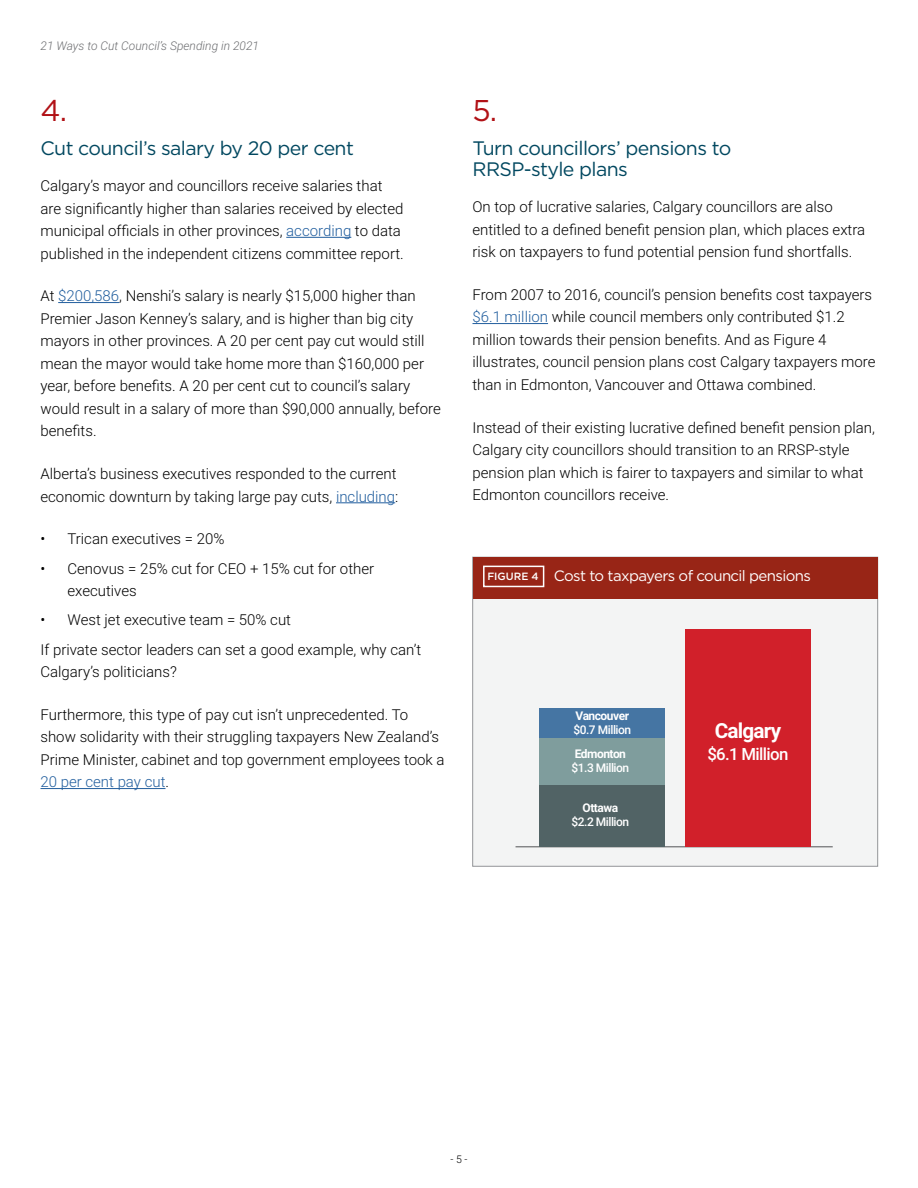
<style>
.page{position:relative;width:918px;height:1188px;background:#fff}
.page>*{position:absolute;margin:0;border:0;box-sizing:border-box;transform-origin:0 0}
.t1{font:30px "Gotham HTF";color:#b11116}
.t2{font:700 20.7px "Roboto";letter-spacing:-.04em;color:#fff}
.t3{font:19.5px/21px "Gotham HTF";letter-spacing:-.03em;color:#024860}
.t4{font:500 16.8px "Roboto";letter-spacing:-.04em;color:#fff}
.t5{font:300 15px/22.5px "Roboto";color:#000}
.t6{font:15px "Gotham HTF";letter-spacing:-.04em;color:#fff}
.t7{font:italic 300 12px "Roboto";color:#6d6e71}
.t8{font:500 12px "Roboto";letter-spacing:-.04em;color:#fff}
.t9{font:700 12px "Roboto";letter-spacing:-.04em;color:#fff}
.t10{font:300 10.5px "Roboto";color:#000}
.t11{font:900 9.9px "Helvetica Neue LT Com";letter-spacing:-.04em;color:#fff}
.t12{font:700 7.95px "Helvetica Neue LT Com";letter-spacing:-.04em;color:#fff}
.s1{color:#215e9e}
.s2{font-weight:500;font-size:10.5px}
</style>
<div class="page">
<div style="left:472px;top:557px;width:406px;height:309px;background:#f3f4f4;border:1px solid #939598"></div>
<hr style="left:286px;top:237px;width:65px;height:1px;background:#215e9e">
<hr style="left:58px;top:302px;width:61px;height:1px;background:#215e9e">
<hr style="left:336px;top:502px;width:59px;height:1px;background:#215e9e">
<hr style="left:40px;top:788px;width:126px;height:1px;background:#215e9e">
<hr style="left:472px;top:323px;width:76px;height:1px;background:#215e9e">
<div style="left:473px;top:557px;width:405px;height:42px;background:#982516"></div>
<div style="left:483px;top:566px;width:61px;height:21px;border:2px solid #fff"></div>
<hr style="left:516px;top:846px;width:317px;height:1px;background:#636466">
<div style="left:685px;top:629px;width:126px;height:217px;background:#d1202a"></div>
<div style="left:539px;top:784px;width:126px;height:62px;background:#516365"></div>
<div style="left:539px;top:737px;width:126px;height:48px;background:#7f9d9d"></div>
<div style="left:539px;top:708px;width:126px;height:30px;background:#4575a3"></div>
<p class="t7" style="left:40px;top:37px;width:220px">21 Ways to Cut Council’s Spending in 2021</p>
<h1 class="t1" style="left:40px;top:94px;width:28px">4.</h1>
<h3 class="t3" style="left:40px;top:138px;width:315px">Cut council’s salary by 20 per cent</h3>
<p class="t5" style="left:40px;top:174px;width:365px">Calgary’s mayor and councillors receive salaries that are significantly higher than salaries received by elected municipal officials in other provinces, <span class="s1">according</span> to data published in the independent citizens committee report.</p>
<p class="t5" style="left:40px;top:284px;width:402px">At <span class="s1">$200,586</span>, Nenshi’s salary is nearly $15,000 higher than Premier Jason Kenney’s salary, and is higher than big city mayors in other provinces. A 20 per cent pay cut would still mean the mayor would take home more than $160,000 per year, before benefits. A 20 per cent cut to council’s salary would result in a salary of more than $90,000 annually, before benefits.</p>
<p class="t5" style="left:40px;top:462px;width:359px">Alberta’s business executives responded to the current economic downturn by taking large pay cuts, <span class="s1">including</span>:</p>
<p class="t5" style="left:40px;top:527px;width:186px">• Trican executives = 20%</p>
<p class="t5" style="left:67px;top:557px;width:308px;text-indent:-27px">• Cenovus = 25% cut for CEO + 15% cut for other executives</p>
<p class="t5" style="left:40px;top:605px;width:382px;line-height:29.2px">• West jet executive team = 50% cut<br>If private sector leaders can set a good example, why can’t</p>
<p class="t5" style="left:40px;top:660px;width:138px">Calgary’s politicians?</p>
<p class="t5" style="left:40px;top:703px;width:406px">Furthermore, this type of pay cut isn’t unprecedented. To show solidarity with their struggling taxpayers New Zealand’s Prime Minister, cabinet and top government employees took a <span class="s1">20 per cent pay cut</span>.</p>
<h1 class="t1" style="left:472px;top:94px;width:26px">5.</h1>
<h3 class="t3" style="left:472px;top:138px;width:260px">Turn councillors’ pensions to<br>RRSP-style plans</h3>
<p class="t5" style="left:472px;top:195px;width:394px">On top of lucrative salaries, Calgary councillors are also entitled to a defined benefit pension plan, which places extra risk on taxpayers to fund potential pension fund shortfalls.</p>
<p class="t5" style="left:472px;top:283px;width:405px">From 2007 to 2016, council’s pension benefits cost taxpayers <span class="s1">$6.1 million</span> while council members only contributed $1.2 million towards their pension benefits. And as Figure 4 illustrates, council pension plans cost Calgary taxpayers more than in Edmonton, Vancouver and Ottawa combined.</p>
<p class="t5" style="left:472px;top:416px;width:404px">Instead of their existing lucrative defined benefit pension plan, Calgary city councillors should transition to an RRSP-style pension plan which is fairer to taxpayers and similar to what Edmonton councillors receive.</p>
<p class="t6" style="left:487px;top:567px;width:325px"><span class="s2">FIGURE 4</span> Cost to taxpayers of council pensions</p>
<p class="t11" style="left:565px;top:706px;width:51px">Vancouver</p>
<p class="t12" style="left:570px;top:716px;width:41px">$0.7 Million</p>
<p class="t9" style="left:576px;top:708px;width:55px">Vancouver</p>
<p class="t8" style="left:573px;top:722px;width:59px">$0.7 Million</p>
<p class="t11" style="left:563px;top:743px;width:51px">Edmonton</p>
<p class="t12" style="left:568px;top:753px;width:41px">$1.3 Million</p>
<p class="t9" style="left:575px;top:745px;width:53px">Edmonton</p>
<p class="t8" style="left:571px;top:760px;width:59px">$1.3 Million</p>
<p class="t11" style="left:570px;top:797px;width:36px">Ottawa</p>
<p class="t12" style="left:568px;top:807px;width:41px">$2.2 Million</p>
<p class="t9" style="left:583px;top:799px;width:37px">Ottawa</p>
<p class="t8" style="left:571px;top:814px;width:59px">$2.2 Million</p>
<h2 class="t2" style="left:715px;top:716px;width:68px">Calgary</h2>
<p class="t4" style="left:707px;top:742px;width:82px">$6.1 Million</p>
<p class="t11" style="left:717px;top:724px;width:38px">Calgary</p>
<p class="t12" style="left:716px;top:736px;width:41px">$6.1 Million</p>
<p class="t10" style="left:451px;top:1152px;width:18px">- 5 -</p>
</div>
